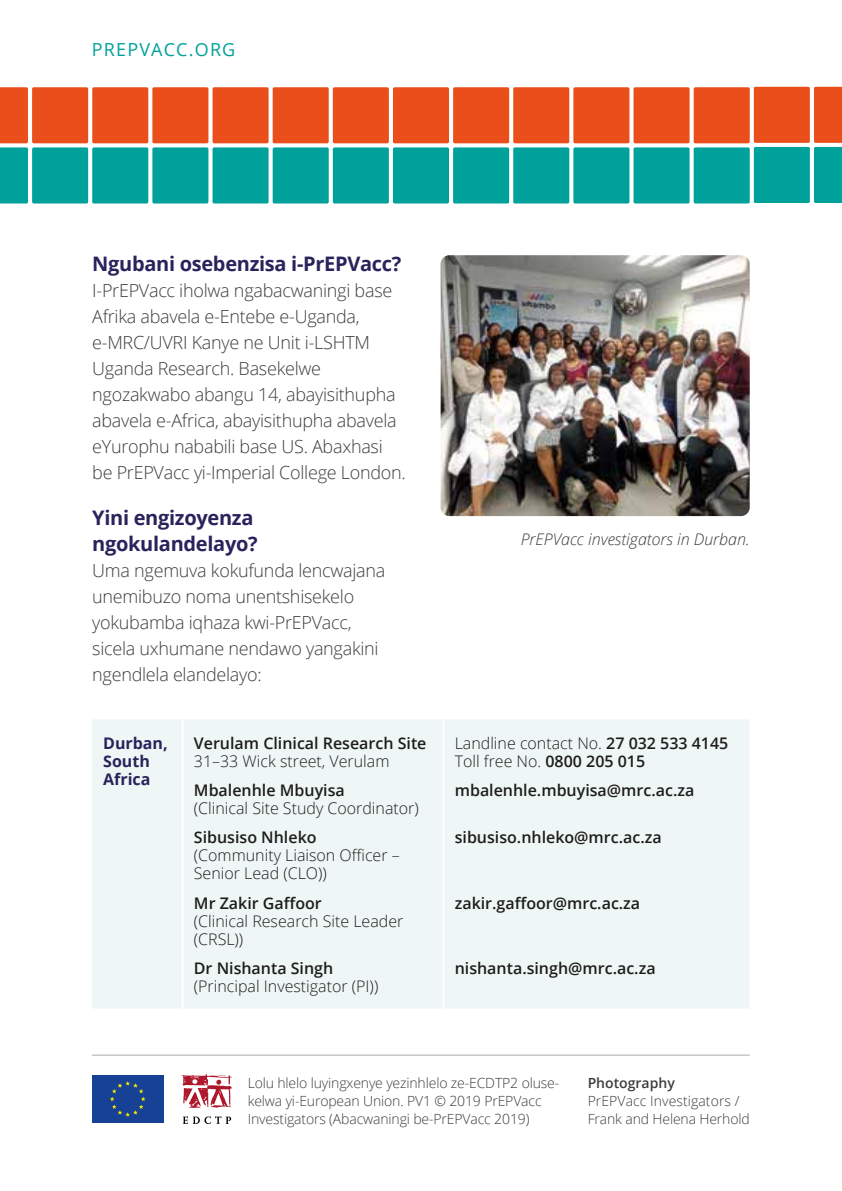
<style>
.page{position:relative;width:842px;height:1191px;background:#fff}
.page>*{position:absolute;margin:0;border:0;box-sizing:border-box;transform-origin:0 0}
.t1{font:700 20px/26px "Open Sans";letter-spacing:-.015em;color:#29235c}
.t2{font:300 18px/26px "Open Sans";letter-spacing:-.015em;color:#3c3c3b}
.t3{font:18px "Open Sans";letter-spacing:.065em;color:#00a19a}
.t4{font:300 16px/18px "Open Sans";color:#1d1d1b}
.t5{font:600 16px "Open Sans";color:#1d1d1b}
.t6{font:italic 300 16px "Open Sans";color:#3c3c3b}
.t7{font:600 16px "Open Sans";color:#1d1d1b}
.t8{font:700 16px/18px "Open Sans";color:#29235c}
.t9{font:300 14px/18px "Open Sans";letter-spacing:-.01em;color:#3c3c3b}
.t10{font:600 14px "Open Sans";color:#3c3c3b}
.s1{font-weight:600}
</style>
<div class="page">
<img style="left:441px;top:255px;width:309px;height:261px">
<div style="left:92px;top:719px;width:657px;height:289px;background:#eff6f6"></div>
<hr style="left:182px;top:719px;width:2px;height:93px;background:#fff">
<hr style="left:442px;top:719px;width:2px;height:93px;background:#fff">
<hr style="left:182px;top:812px;width:2px;height:196px;background:#fff">
<hr style="left:442px;top:812px;width:2px;height:196px;background:#fff">
<svg style="left:183px;top:1116px;width:48px;height:8px"></svg>
<svg style="left:182px;top:1074px;width:50px;height:34px"></svg>
<div style="left:91px;top:1074px;width:74px;height:50px;background:#164194"></div>
<svg style="left:110px;top:1081px;width:36px;height:35px"></svg>
<hr style="left:92px;top:1054px;width:658px;height:1px;background:#a8a8a7">
<svg style="left:0;top:87px;width:842px;height:116px;background:#82856a"></svg>
<p class="t3" style="left:92px;top:37px;width:145px">PREPVACC.ORG</p>
<p class="t1" style="left:92px;top:250px;width:311px">Ngubani osebenzisa i-PrEPVacc?</p>
<p class="t2" style="left:92px;top:276px;width:315px">I-PrEPVacc iholwa ngabacwaningi base Afrika abavela e-Entebe e-Uganda, e-MRC/UVRI Kanye ne Unit i-LSHTM Uganda Research. Basekelwe ngozakwabo abangu 14, abayisithupha abavela e-Africa, abayisithupha abavela eYurophu nababili base US. Abaxhasi be PrEPVacc yi-Imperial College London.</p>
<p class="t1" style="left:92px;top:504px;width:167px">Yini engizoyenza ngokulandelayo?</p>
<p class="t2" style="left:92px;top:557px;width:295px">Uma ngemuva kokufunda lencwajana unemibuzo noma unentshisekelo yokubamba iqhaza kwi-PrEPVacc, sicela uxhumane nendawo yangakini ngendlela elandelayo:</p>
<p class="t8" style="left:103px;top:733px;width:66px">Durban,<br>South<br>Africa</p>
<p class="t7" style="left:194px;top:732px;width:234px">Verulam Clinical Research Site</p>
<p class="t4" style="left:194px;top:751px;width:197px">31–33 Wick street, Verulam</p>
<p class="t5" style="left:194px;top:779px;width:152px">Mbalenhle Mbuyisa</p>
<p class="t4" style="left:194px;top:798px;width:226px">(Clinical Site Study Coordinator)</p>
<p class="t5" style="left:194px;top:826px;width:124px">Sibusiso Nhleko</p>
<p class="t4" style="left:194px;top:846px;width:207px">(Community Liaison Officer –<br>Senior Lead (CLO))</p>
<p class="t5" style="left:194px;top:892px;width:129px">Mr Zakir Gaffoor</p>
<p class="t4" style="left:194px;top:911px;width:211px">(Clinical Research Site Leader (CRSL))</p>
<p class="t5" style="left:194px;top:957px;width:141px">Dr Nishanta Singh</p>
<p class="t4" style="left:194px;top:976px;width:186px">(Principal Investigator (PI))</p>
<p class="t6" style="left:521px;top:528px;width:231px">PrEPVacc investigators in Durban.</p>
<p class="t4" style="left:455px;top:733px;width:275px">Landline contact No. <span class="s1">27 032 533 4145<br></span>Toll free No. <span class="s1">0800 205 015</span></p>
<p class="t5" style="left:455px;top:779px;width:241px">mbalenhle.mbuyisa@mrc.ac.za</p>
<p class="t5" style="left:455px;top:826px;width:208px">sibusiso.nhleko@mrc.ac.za</p>
<p class="t5" style="left:455px;top:892px;width:187px">zakir.gaffoor@mrc.ac.za</p>
<p class="t5" style="left:455px;top:957px;width:202px">nishanta.singh@mrc.ac.za</p>
<p class="t9" style="left:248px;top:1073px;width:313px">Lolu hlelo luyingxenye yezinhlelo ze-ECDTP2 oluse&shy;kelwa yi-European Union. PV1 © 2019 PrEPVacc<br>Investigators (Abacwaningi be-PrEPVacc 2019)</p>
<p class="t10" style="left:588px;top:1073px;width:89px">Photography</p>
<p class="t9" style="left:588px;top:1091px;width:164px">PrEPVacc Investigators /<br>Frank and Helena Herhold</p>
</div>
